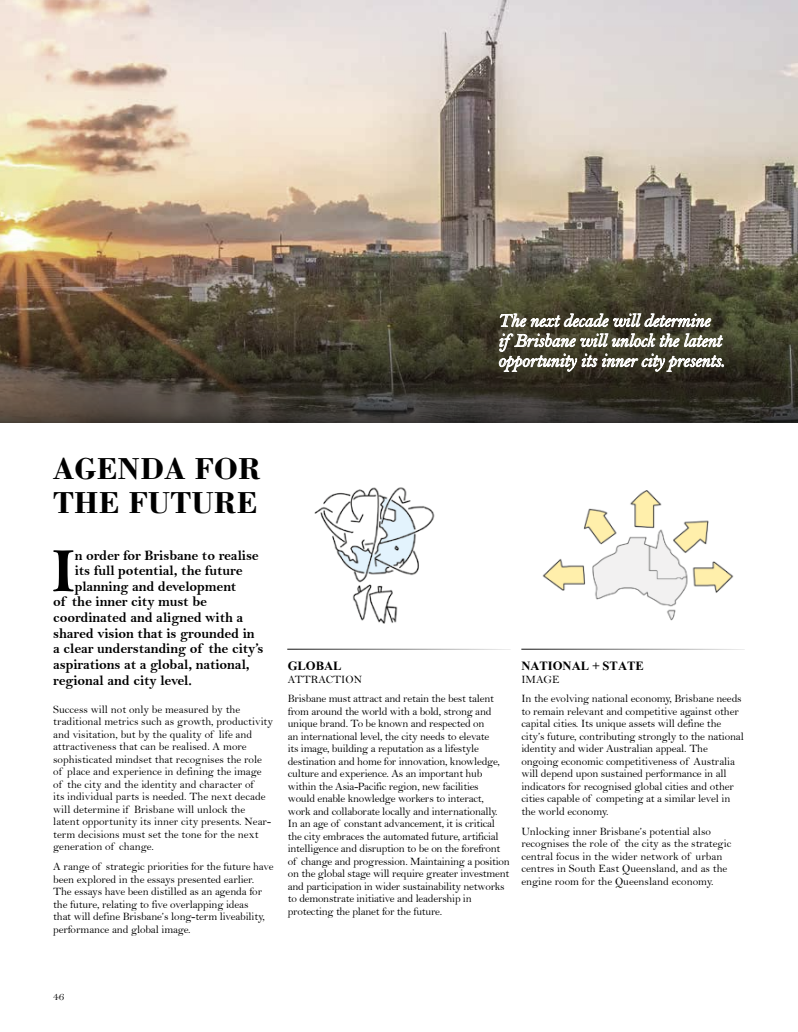
<style>
.page{position:relative;width:798px;height:1032px;background:#fff}
.page>*{position:absolute;margin:0;border:0;box-sizing:border-box;transform-origin:0 0}
.t1{font:62.75px "Bell MT Bold";color:#000}
.t2{font:700 31.25px/33.8px "Bodoni Std";color:#000}
.t3{font:18.75px/20px "Bell MT Italic";letter-spacing:-.01em;color:#fff}
.t4{font:700 16.25px "Kokila";color:#000}
.t5{font:14.38px "Bell MT Bold";letter-spacing:-.01em;color:#000}
.t6{font:11.25px/12.5px "Bell";letter-spacing:-.01em;color:#000}
</style>
<div class="page">
<svg style="left:0;top:0;width:797px;height:255px;background:#d2c4b4"></svg>
<svg style="left:0;top:255px;width:797px;height:168px;background:#4c4434"></svg>
<img style="left:531px;top:490px;width:203px;height:160px">
<img style="left:314px;top:487px;width:121px;height:137px">
<hr style="left:287px;top:648px;width:223px;height:1px;background:#000">
<hr style="left:521px;top:648px;width:223px;height:1px;background:#000">
<svg style="left:500px;top:313px;width:210px;height:14px"></svg>
<svg style="left:499px;top:333px;width:224px;height:38px;background:#757466"></svg>
<h3 class="t3" style="left:497px;top:310px;width:228px">The next decade will determine if Brisbane will unlock the latent opportunity its inner city presents.</h3>
<h2 class="t2" style="left:53px;top:451px;width:209px">AGENDA FOR<br>THE FUTURE</h2>
<h1 class="t1" style="left:51px;top:533px;width:26px">I</h1>
<p class="t5" style="left:75px;top:546px;width:185px">n order for Brisbane to realise</p>
<p class="t5" style="left:75px;top:562px;width:169px">its full potential, the future</p>
<p class="t5" style="left:75px;top:577px;width:163px">planning and development</p>
<p class="t5" style="left:53px;top:593px;width:155px">of the inner city must be</p>
<p class="t5" style="left:53px;top:608px;width:192px">coordinated and aligned with a</p>
<p class="t5" style="left:53px;top:624px;width:203px">shared vision that is grounded in</p>
<p class="t5" style="left:53px;top:640px;width:212px">a clear understanding of the city’s</p>
<p class="t5" style="left:53px;top:655px;width:198px">aspirations at a global, national,</p>
<p class="t5" style="left:53px;top:671px;width:140px">regional and city level.</p>
<p class="t6" style="left:53px;top:702px;width:221px">Success will not only be measured by the traditional metrics such as growth, productivity and visitation, but by the quality of life and attractiveness that can be realised. A more sophisticated mindset that recognises the role of place and experience in defining the image of the city and the identity and character of<br>its individual parts is needed. The next decade will determine if Brisbane will unlock the latent opportunity its inner city presents. Near&shy;term decisions must set the tone for the next generation of change.</p>
<p class="t6" style="left:53px;top:859px;width:222px">A range of strategic priorities for the future have been explored in the essays presented earlier.<br>The essays have been distilled as an agenda for the future, relating to five overlapping ideas<br>that will define Brisbane’s long-term liveability, performance and global image.</p>
<h3 class="t4" style="left:288px;top:657px;width:55px">GLOBAL</h3>
<p class="t6" style="left:288px;top:669px;width:207px;line-height:19.6px">ATTRACTION<br>Brisbane must attract and retain the best talent</p>
<p class="t6" style="left:288px;top:704px;width:223px">from around the world with a bold, strong and unique brand. To be known and respected on<br>an international level, the city needs to elevate<br>its image, building a reputation as a lifestyle destination and home for innovation, knowledge, culture and experience. As an important hub within the Asia-Pacific region, new facilities<br>would enable knowledge workers to interact,<br>work and collaborate locally and internationally.<br>In an age of constant advancement, it is critical the city embraces the automated future, artificial intelligence and disruption to be on the forefront of change and progression. Maintaining a position on the global stage will require greater investment and participation in wider sustainability networks to demonstrate initiative and leadership in protecting the planet for the future.</p>
<h3 class="t4" style="left:521px;top:657px;width:124px">NATIONAL + STATE</h3>
<p class="t6" style="left:521px;top:669px;width:222px;line-height:19.6px">IMAGE<br>In the evolving national economy, Brisbane needs</p>
<p class="t6" style="left:521px;top:704px;width:224px">to remain relevant and competitive against other capital cities. Its unique assets will define the city’s future, contributing strongly to the national identity and wider Australian appeal. The ongoing economic competitiveness of Australia will depend upon sustained performance in all indicators for recognised global cities and other cities capable of competing at a similar level in the world economy.</p>
<p class="t6" style="left:521px;top:824px;width:211px">Unlocking inner Brisbane’s potential also recognises the role of the city as the strategic central focus in the wider network of urban centres in South East Queensland, and as the engine room for the Queensland economy.</p>
<p class="t6" style="left:53px;top:989px;width:13px">46</p>
</div>
